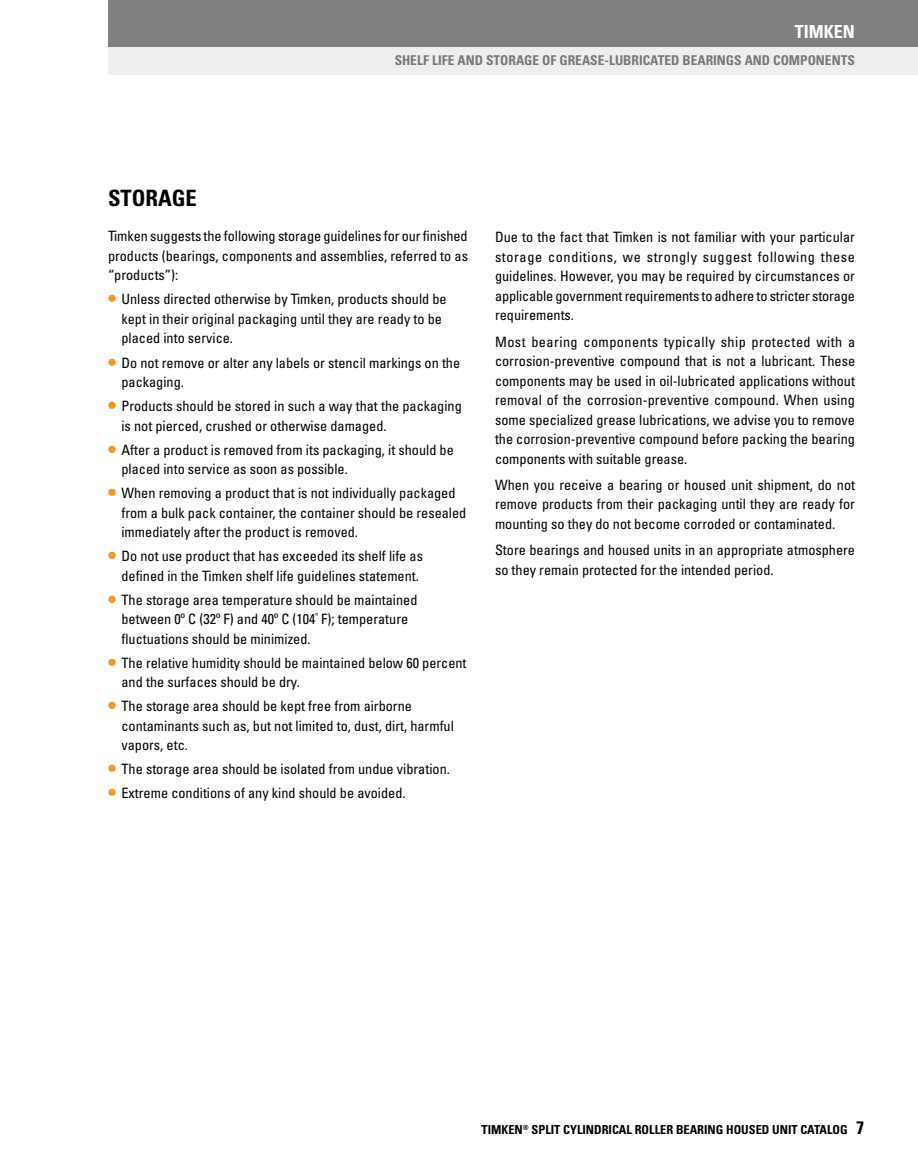
<style>
.page{position:relative;width:918px;height:1175px;background:#fff}
.page>*{position:absolute;margin:0;border:0;box-sizing:border-box;transform-origin:0 0}
.t1{font:700 condensed 22.5px "Univers LT Std";color:#000}
.t2{font:700 condensed 18px "Univers LT Std";color:#fff}
.t3{font:condensed 14.25px/19.5px "Univers LT Std";color:#000}
.t4{font:700 condensed 13.5px "Univers LT Std";color:#000}
.t5{font:700 condensed 12.3px "Univers LT Std";color:#000}
.s1{font-size:24px;color:#f89728}
.s2{font-size:18px}
</style>
<div class="page">
<div style="left:108px;top:47px;width:810px;height:27px;background:#edeeee"></div>
<div style="left:108px;top:0;width:810px;height:47px;background:#808080"></div>
<p class="t2" style="left:795px;top:20px;width:62px">TIMKEN</p>
<p class="t4" style="left:395px;top:52px;width:462px">SHELF LIFE AND STORAGE OF GREASE-LUBRICATED BEARINGS AND COMPONENTS</p>
<h1 class="t1" style="left:108px;top:184px;width:90px">STORAGE</h1>
<p class="t3" style="left:108px;top:226px;width:362px;text-align:justify">Timken suggests the following storage guidelines for our finished products (bearings, components and assemblies, referred to as “products”):</p>
<p class="t3" style="left:122px;top:289px;width:327px;text-indent:-14px"><span class="s1">•</span> Unless directed otherwise by Timken, products should be kept in their original packaging until they are ready to be placed into service.</p>
<p class="t3" style="left:122px;top:352px;width:340px;text-indent:-14px"><span class="s1">•</span> Do not remove or alter any labels or stencil markings on the packaging.</p>
<p class="t3" style="left:122px;top:396px;width:342px;text-indent:-14px"><span class="s1">•</span> Products should be stored in such a way that the packaging is not pierced, crushed or otherwise damaged.</p>
<p class="t3" style="left:122px;top:439px;width:334px;text-indent:-14px"><span class="s1">•</span> After a product is removed from its packaging, it should be placed into service as soon as possible.</p>
<p class="t3" style="left:122px;top:483px;width:346px;text-indent:-14px"><span class="s1">•</span> When removing a product that is not individually packaged from a bulk pack container, the container should be resealed immediately after the product is removed.</p>
<p class="t3" style="left:108px;top:546px;width:317px;text-align:center"><span class="s1">•</span> Do not use product that has exceeded its shelf life as defined in the Timken shelf life guidelines statement.</p>
<p class="t3" style="left:121px;top:589px;width:298px;text-indent:-13px"><span class="s1">•</span> The storage area temperature should be maintained between 0º C (32º F) and 40º C (104<sup>º</sup> F); temperature fluctuations should be minimized.</p>
<p class="t3" style="left:122px;top:652px;width:347px;text-indent:-14px"><span class="s1">•</span> The relative humidity should be maintained below 60 percent and the surfaces should be dry.</p>
<p class="t3" style="left:122px;top:696px;width:334px;text-indent:-14px"><span class="s1">•</span> The storage area should be kept free from airborne contaminants such as, but not limited to, dust, dirt, harmful vapors, etc.</p>
<p class="t3" style="left:108px;top:759px;width:342px"><span class="s1">•</span> The storage area should be isolated from undue vibration.</p>
<p class="t3" style="left:108px;top:783px;width:297px"><span class="s1">•</span> Extreme conditions of any kind should be avoided.</p>
<p class="t3" style="left:495px;top:227px;width:362px;text-align:justify">Due to the fact that Timken is not familiar with your particular storage conditions, we strongly suggest following these guidelines. However, you may be required by circumstances or applicable government requirements to adhere to stricter storage requirements.</p>
<p class="t3" style="left:495px;top:331px;width:362px;text-align:justify">Most bearing components typically ship protected with a corrosion-preventive compound that is not a lubricant. These components may be used in oil-lubricated applications without removal of the corrosion-preventive compound. When using some specialized grease lubrications, we advise you to remove the corrosion-preventive compound before packing the bearing components with suitable grease.</p>
<p class="t3" style="left:495px;top:475px;width:362px;text-align:justify">When you receive a bearing or housed unit shipment, do not remove products from their packaging until they are ready for mounting so they do not become corroded or contaminated.</p>
<p class="t3" style="left:495px;top:540px;width:362px">Store bearings and housed units in an appropriate atmosphere so they remain protected for the intended period.</p>
<p class="t5" style="left:482px;top:1122px;width:384px">TIMKEN<sup>®</sup> SPLIT CYLINDRICAL ROLLER BEARING HOUSED UNIT CATALOG <span class="s2">7</span></p>
</div>
